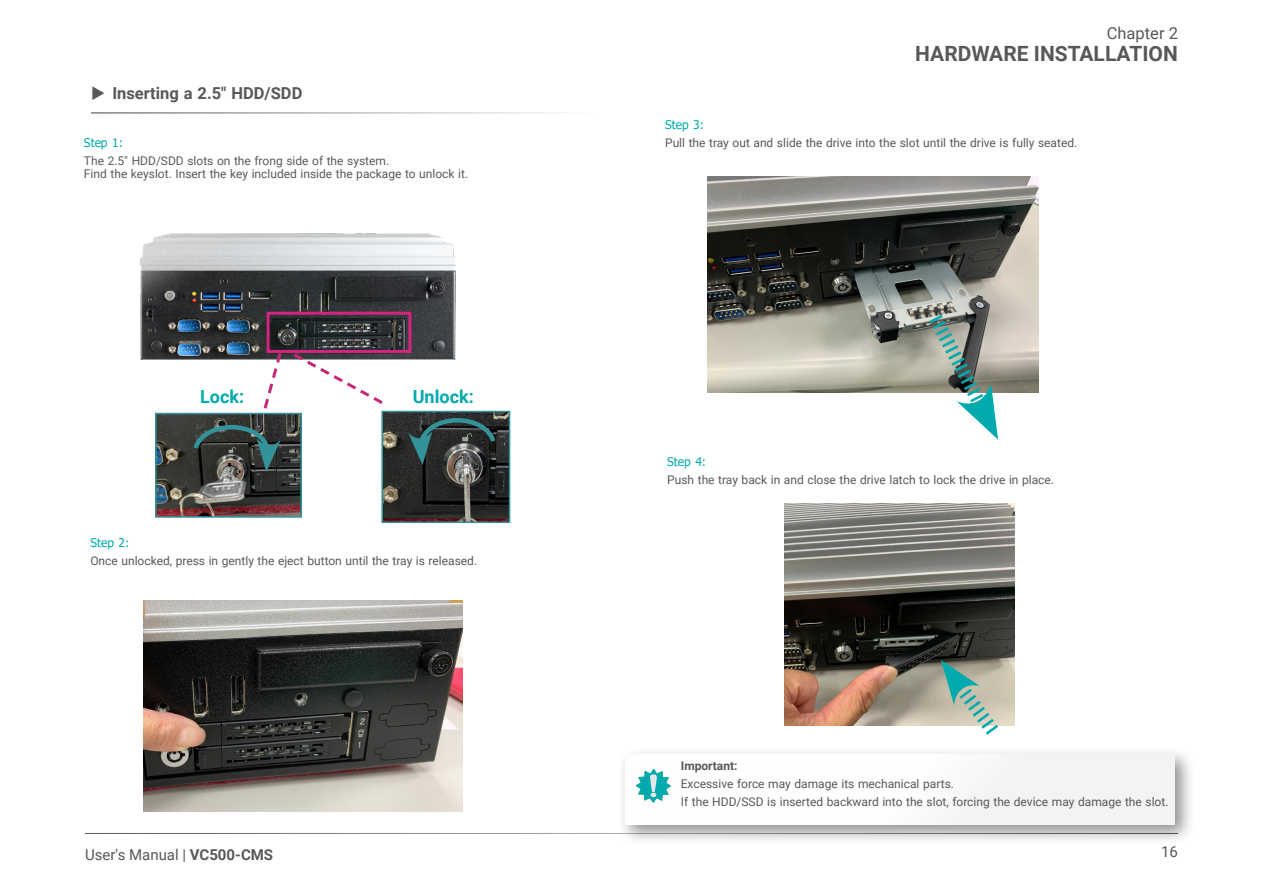
<style>
.page{position:relative;width:1263px;height:893px;background:#fff}
.page>*{position:absolute;margin:0;border:0;box-sizing:border-box;transform-origin:0 0}
.t1{font:700 21px "Roboto";color:#57585a}
.Body_Text{font:700 18px "Roboto";color:#00aaad}
.t2{font:700 16.5px "Roboto";color:#57585a}
.t3{font:16.5px "Roboto";color:#57585a}
.t4{font:15px "Roboto";color:#57585a}
.Body_Text-2{font:12px "Roboto";color:#57585a}
.note{font:12px "Roboto";color:#57585a}
.Body_Text-3{font:12px "Roboto";color:#595a5b}
.Body_Text-4{font:12px "Tahoma";color:#00aaad}
.note-2{font:700 12px "Roboto";color:#57585a}
.s1{color:#595a5b}
.s2{font-weight:700}
</style>
<div class="page">
<hr style="left:85px;top:833px;width:1093px;height:1px;background:#57585a">
<hr style="left:91px;top:112px;width:515px;height:2px;background:#595a5b">
<img style="left:708px;top:176px;width:330px;height:216px">
<img style="left:144px;top:601px;width:318px;height:211px">
<img style="left:141px;top:234px;width:315px;height:125px">
<div style="left:267px;top:312px;width:144px;height:41px;border:3px solid #d3247f"></div>
<svg style="left:927px;top:312px;width:71px;height:128px"></svg>
<img style="left:384px;top:414px;width:123px;height:106px">
<div style="left:381px;top:411px;width:129px;height:112px;border:2px solid #339399"></div>
<img style="left:158px;top:416px;width:141px;height:99px">
<div style="left:155px;top:413px;width:147px;height:105px;border:2px solid #339399"></div>
<svg style="left:290px;top:351px;width:96px;height:53px"></svg>
<svg style="left:261px;top:350px;width:23px;height:59px"></svg>
<svg style="left:408px;top:416px;width:90px;height:49px;background:#374546"></svg>
<svg style="left:190px;top:423px;width:91px;height:49px;background:#3a4846"></svg>
<img style="left:784px;top:504px;width:231px;height:221px">
<svg style="left:941px;top:660px;width:60px;height:75px;background:#a5bdb1"></svg>
<div style="left:617px;top:746px;width:578px;height:99px;background:#231f20;opacity:.5"></div>
<div style="left:625px;top:755px;width:550px;height:70px;background:#fefefe"></div>
<svg style="left:636px;top:768px;width:35px;height:35px"></svg>
<p class="t2" style="left:112px;top:82px;width:192px">Inserting a 2.5" HDD/SDD</p>
<p class="Body_Text-4" style="left:84px;top:134px;width:40px">Step 1:</p>
<p class="Body_Text-3" style="left:84px;top:152px;width:307px">The 2.5" HDD/SDD slots on the frong side of the system.</p>
<p class="Body_Text-2" style="left:84px;top:165px;width:386px"><span class="s1">Find the keyslot.</span> Insert the key included inside the package to unlock it.</p>
<p class="Body_Text" style="left:200px;top:384px;width:45px">Lock:</p>
<p class="Body_Text" style="left:413px;top:384px;width:62px">Unlock:</p>
<p class="Body_Text-4" style="left:90px;top:535px;width:40px">Step 2:</p>
<p class="Body_Text-2" style="left:90px;top:552px;width:388px">Once unlocked, press in gently the eject button until the tray is released.</p>
<p class="t4" style="left:85px;top:844px;width:190px">User's Manual | <span class="s2">VC500-CMS</span></p>
<h3 class="t3" style="left:1107px;top:21px;width:73px">Chapter 2</h3>
<h1 class="t1" style="left:915px;top:39px;width:264px">HARDWARE INSTALLATION</h1>
<p class="Body_Text-4" style="left:665px;top:117px;width:40px">Step 3:</p>
<p class="Body_Text-2" style="left:665px;top:134px;width:414px">Pull the tray out and slide the drive into the slot until the drive is fully seated.</p>
<p class="Body_Text-4" style="left:667px;top:454px;width:40px">Step 4:</p>
<p class="Body_Text-2" style="left:667px;top:471px;width:388px">Push the tray back in and close the drive latch to lock the drive in place.</p>
<p class="note-2" style="left:681px;top:757px;width:58px">Important:</p>
<p class="note" style="left:681px;top:775px;width:275px">Excessive force may damage its mechanical parts.</p>
<p class="note" style="left:681px;top:793px;width:489px">If the HDD/SSD is inserted backward into the slot, forcing the device may damage the slot.</p>
<p class="t4" style="left:1161px;top:841px;width:18px">16</p>
</div>
